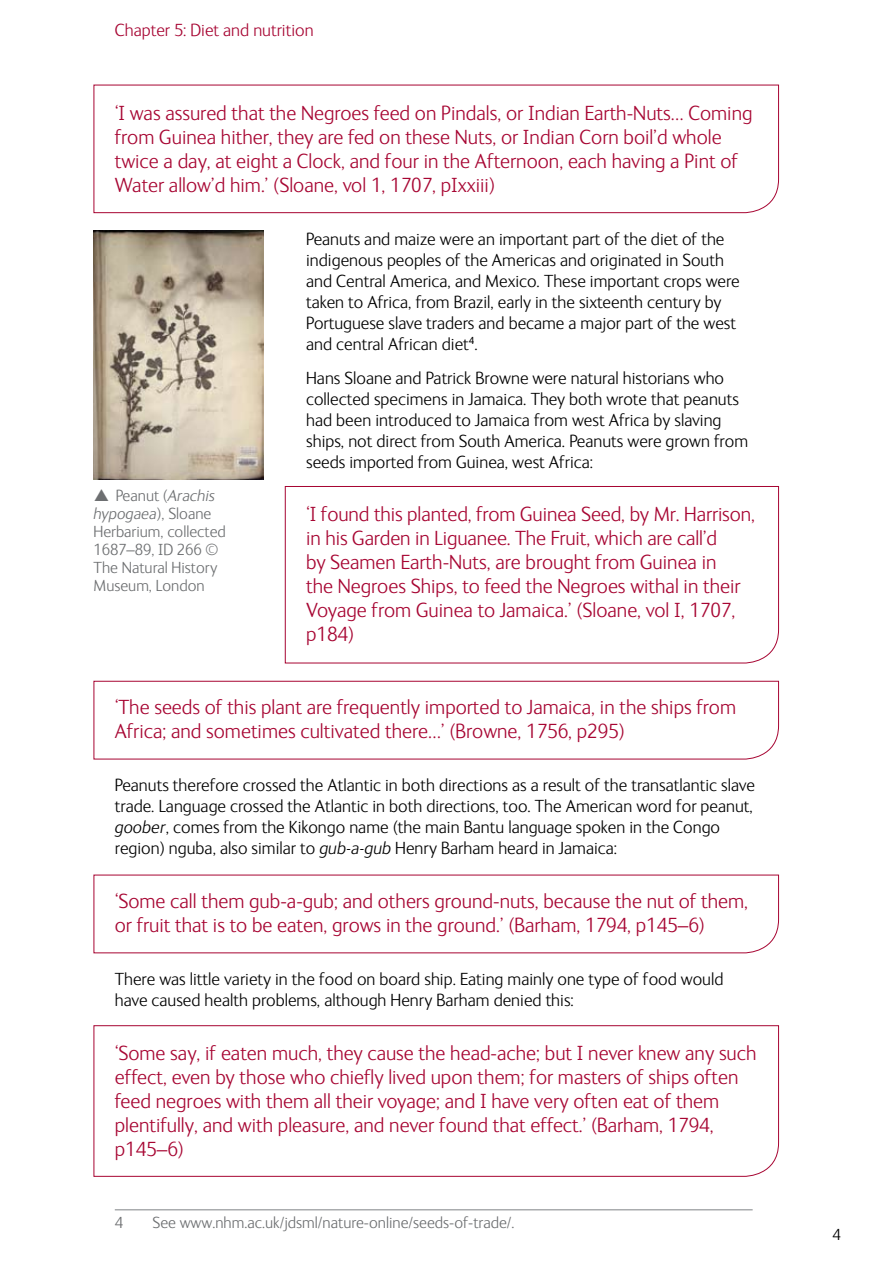
<style>
.page{position:relative;width:893px;height:1263px;background:#fff}
.page>*{position:absolute;margin:0;border:0;box-sizing:border-box;transform-origin:0 0}
.t1{font:300 21px/24px "NHM Ingrid";color:#a70532}
.t2{font:300 18px/21px "NHM Ingrid";color:#000}
.t3{font:300 18px "NHM Ingrid";color:#a70532}
.t4{font:300 16.5px/18px "NHM Ingrid";color:#6d6f71}
.t5{font:300 16.5px "NHM Ingrid";color:#000}
.s1{font-style:italic}
</style>
<div class="page">
<hr style="left:115px;top:1209px;width:638px;height:1px;background:#808285">
<img style="left:94px;top:231px;width:170px;height:248px">
<svg style="left:93px;top:84px;width:686px;height:129px"></svg>
<svg style="left:93px;top:680px;width:686px;height:80px"></svg>
<svg style="left:285px;top:486px;width:494px;height:178px"></svg>
<svg style="left:93px;top:874px;width:686px;height:80px"></svg>
<svg style="left:93px;top:1025px;width:686px;height:152px"></svg>
<p class="t3" style="left:115px;top:21px;width:200px">Chapter 5: Diet and nutrition</p>
<p class="t1" style="left:115px;top:101px;width:639px">‘I was assured that the Negroes feed on Pindals, or Indian Earth-Nuts… Coming from Guinea hither, they are fed on these Nuts, or Indian Corn boil’d whole twice a day, at eight a Clock, and four in the Afternoon, each having a Pint of Water allow’d him.’ (Sloane, vol 1, 1707, pIxxiii)</p>
<p class="t2" style="left:306px;top:229px;width:435px">Peanuts and maize were an important part of the diet of the indigenous peoples of the Americas and originated in South and Central America, and Mexico. These important crops were taken to Africa, from Brazil, early in the sixteenth century by Portuguese slave traders and became a major part of the west and central African diet<sup>4</sup>.</p>
<p class="t2" style="left:306px;top:367px;width:443px">Hans Sloane and Patrick Browne were natural historians who collected specimens in Jamaica. They both wrote that peanuts had been introduced to Jamaica from west Africa by slaving ships, not direct from South America. Peanuts were grown from seeds imported from Guinea, west Africa:</p>
<p class="t1" style="left:306px;top:503px;width:450px">‘I found this planted, from Guinea Seed, by Mr. Harrison, in his Garden in Liguanee. The Fruit, which are call’d<br>by Seamen Earth-Nuts, are brought from Guinea in<br>the Negroes Ships, to feed the Negroes withal in their Voyage from Guinea to Jamaica.’ (Sloane, vol I, 1707, p184)</p>
<p class="t4" style="left:94px;top:487px;width:134px;text-indent:22px">Peanut (<span class="s1">Arachis hypogaea</span>), Sloane<br>Herbarium, collected<br>1687–89, ID 266 ©<br>The Natural History<br>Museum, London</p>
<p class="t1" style="left:115px;top:696px;width:623px">‘The seeds of this plant are frequently imported to Jamaica, in the ships from<br>Africa; and sometimes cultivated there…’ (Browne, 1756, p295)</p>
<p class="t2" style="left:115px;top:775px;width:642px">Peanuts therefore crossed the Atlantic in both directions as a result of the transatlantic slave trade. Language crossed the Atlantic in both directions, too. The American word for peanut, <span class="s1">goober</span>, comes from the Kikongo name (the main Bantu language spoken in the Congo region) nguba, also similar to <span class="s1">gub-a-gub</span> Henry Barham heard in Jamaica:</p>
<p class="t1" style="left:115px;top:889px;width:635px">‘Some call them gub-a-gub; and others ground-nuts, because the nut of them, or fruit that is to be eaten, grows in the ground.’ (Barham, 1794, p145–6)</p>
<p class="t2" style="left:115px;top:969px;width:610px">There was little variety in the food on board ship. Eating mainly one type of food would have caused health problems, although Henry Barham denied this:</p>
<p class="t1" style="left:115px;top:1041px;width:643px">‘Some say, if eaten much, they cause the head-ache; but I never knew any such effect, even by those who chiefly lived upon them; for masters of ships often feed negroes with them all their voyage; and I have very often eat of them plentifully, and with pleasure, and never found that effect.’ (Barham, 1794, p145–6)</p>
<p class="t4" style="left:115px;top:1214px;width:10px">4</p>
<p class="t4" style="left:153px;top:1214px;width:364px">See www.nhm.ac.uk/jdsml/nature-online/seeds-of-trade/.</p>
<p class="t5" style="left:832px;top:1226px;width:10px">4</p>
</div>
